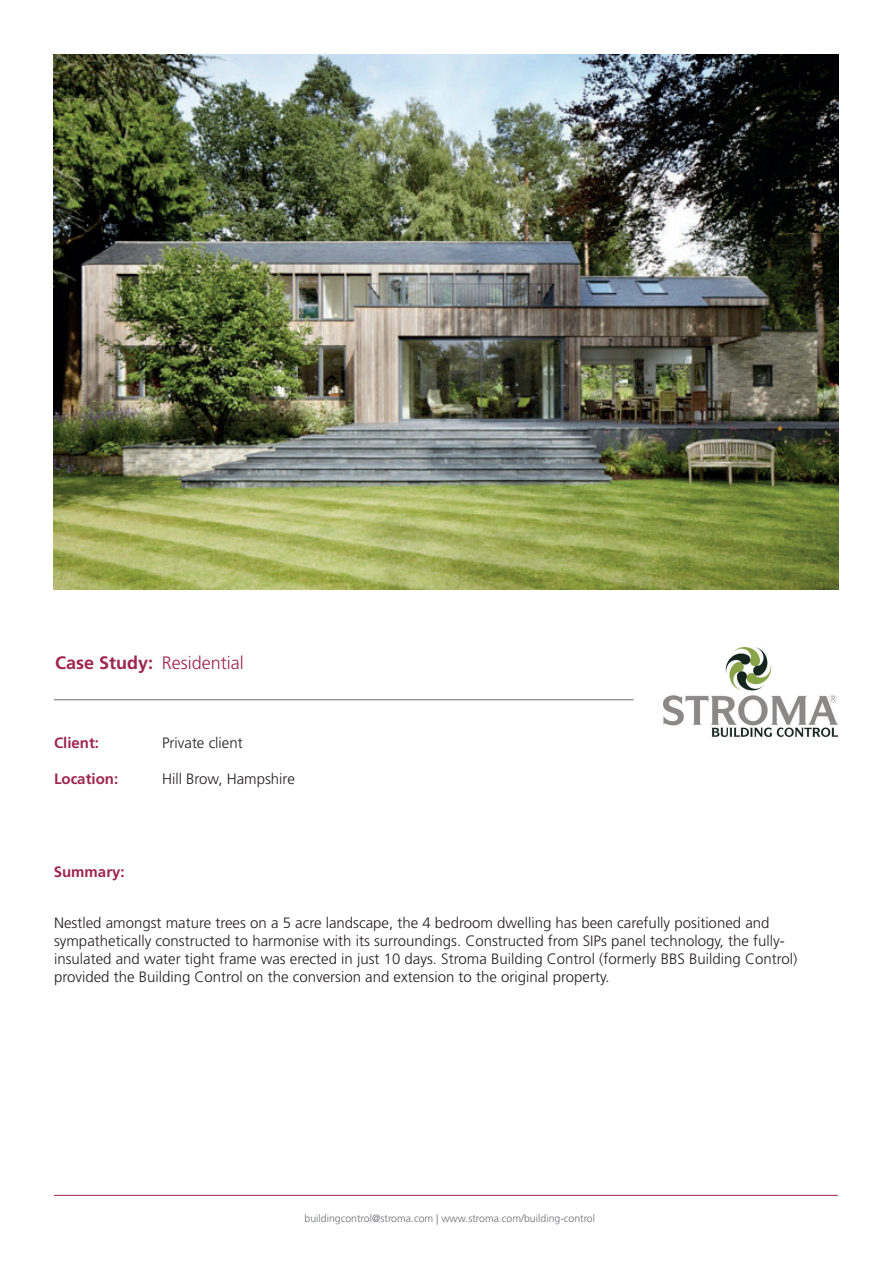
<style>
.page{position:relative;width:893px;height:1263px;background:#fff}
.page>*{position:absolute;margin:0;border:0;box-sizing:border-box;transform-origin:0 0}
.t1{font:300 18px "Frutiger LT Std";color:#9e254e}
.t2{font:700 18px "Frutiger LT Std";color:#9e254e}
.t3{font:300 15px/18px "Frutiger LT Std";color:#231f20}
.t4{font:700 15px "Frutiger LT Std";color:#9e254e}
.t5{font:300 10.5px "Frutiger LT Std";color:#6c6d70}
</style>
<div class="page">
<hr style="left:54px;top:1195px;width:784px;height:1px;background:#9e254e">
<hr style="left:54px;top:699px;width:580px;height:1px;background:#6c6d70">
<img style="left:664px;top:648px;width:173px;height:90px">
<img style="left:54px;top:54px;width:785px;height:536px">
<p class="t2" style="left:55px;top:652px;width:100px">Case Study:</p>
<p class="t1" style="left:162px;top:652px;width:84px">Residential</p>
<p class="t4" style="left:54px;top:733px;width:47px">Client:</p>
<p class="t4" style="left:54px;top:769px;width:66px">Location:</p>
<p class="t3" style="left:162px;top:734px;width:82px">Private client</p>
<p class="t3" style="left:162px;top:770px;width:134px">Hill Brow, Hampshire</p>
<p class="t4" style="left:54px;top:863px;width:72px">Summary:</p>
<p class="t3" style="left:54px;top:914px;width:745px">Nestled amongst mature trees on a 5 acre landscape, the 4 bedroom dwelling has been carefully positioned and sympathetically constructed to harmonise with its surroundings. Constructed from SIPs panel technology, the fully&shy;insulated and water tight frame was erected in just 10 days. Stroma Building Control (formerly BBS Building Control) provided the Building Control on the conversion and extension to the original property.</p>
<p class="t5" style="left:305px;top:1212px;width:292px">buildingcontrol@stroma.com | www.stroma.com/building-control</p>
</div>
